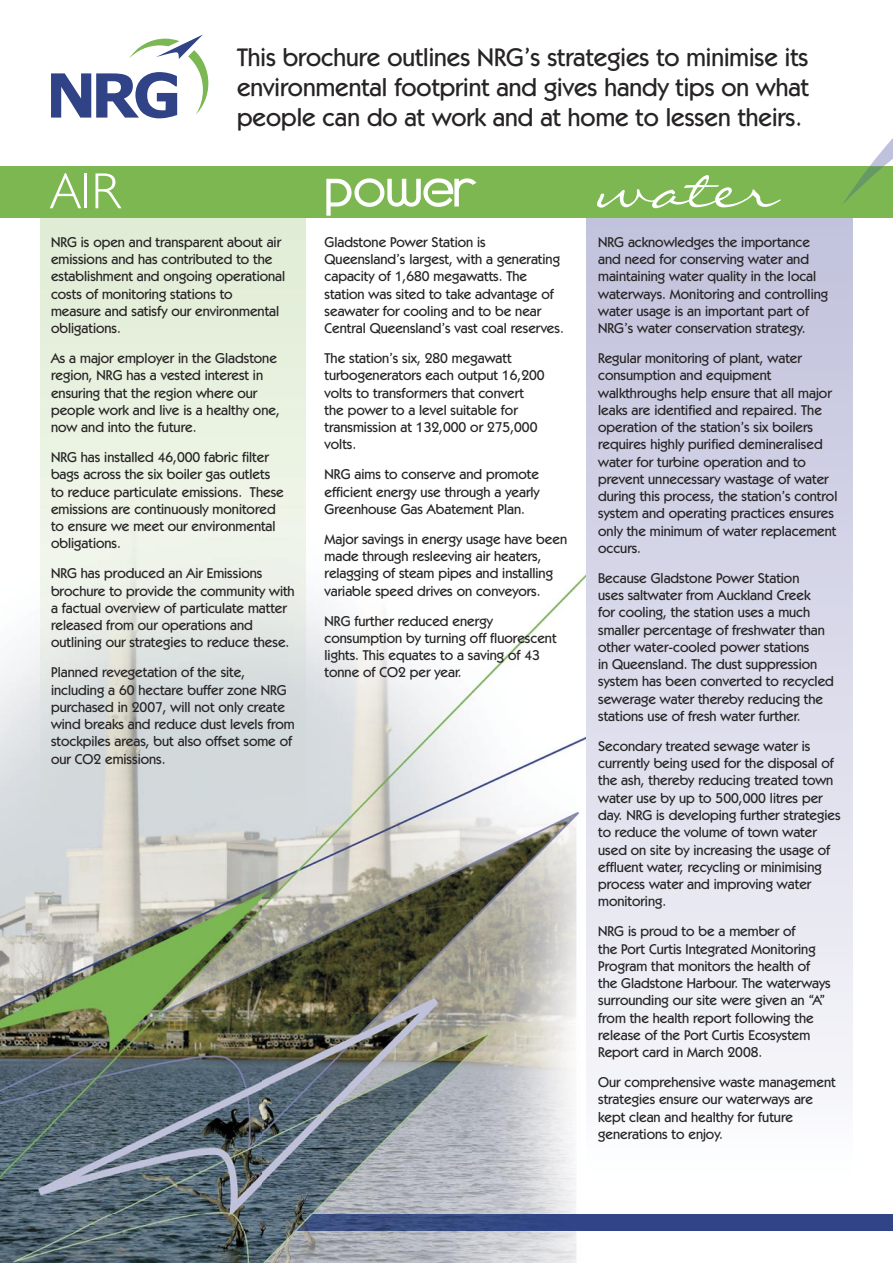
<style>
.page{position:relative;width:893px;height:1263px;background:#fff}
.page>*{position:absolute;margin:0;border:0;box-sizing:border-box;transform-origin:0 0}
.t1{font:54px "Liorah BT";color:#fff}
.t2{font:300 51px "Humanist 521 BT";color:#fff}
.t3{font:500 25.5px/30px "Kabel IT Cby BT";color:#272425;text-align:justify}
.t4{font:500 14.25px/17.2px "Kabel IT Cby BT";color:#272425}
</style>
<div class="page">
<img style="left:473px;top:218px;width:420px;height:1045px">
<img style="left:0;top:641px;width:52px;height:622px">
<img style="left:263px;top:263px;width:210px;height:1000px">
<img style="left:52px;top:842px;width:211px;height:421px">
<img style="left:40px;top:218px;width:265px;height:624px">
<img style="left:18px;top:1214px;width:875px;height:16px">
<div style="left:587px;top:218px;width:266px;height:967px;background:linear-gradient(to bottom,#bfc0db,#fbfbfd)"></div>
<svg style="left:51px;top:35px;width:157px;height:83px"></svg>
<div style="left:0;top:166px;width:893px;height:52px;background:#7db752"></div>
<svg style="left:326px;top:178px;width:150px;height:38px"></svg>
<img style="left:870px;top:138px;width:23px;height:28px">
<svg style="left:843px;top:166px;width:41px;height:38px"></svg>
<h3 class="t3" style="left:237px;top:42px;width:573px">This brochure outlines NRG’s strategies to minimise its environmental footprint and gives handy tips on what people can do at work and at home to lessen theirs.</h3>
<h2 class="t2" style="left:51px;top:160px;width:70px">AIR</h2>
<h1 class="t1" style="left:597px;top:156px;width:182px">water</h1>
<p class="t4" style="left:51px;top:233px;width:236px">NRG is open and transparent about air emissions and has contributed to the establishment and ongoing operational costs of monitoring stations to measure and satisfy our environmental obligations.</p>
<p class="t4" style="left:51px;top:349px;width:230px">As a major employer in the Gladstone region, NRG has a vested interest in ensuring that the region where our people work and live is a healthy one, now and into the future.</p>
<p class="t4" style="left:51px;top:448px;width:234px">NRG has installed 46,000 fabric filter bags across the six boiler gas outlets to reduce particulate emissions. These emissions are continuously monitored to ensure we meet our environmental obligations.</p>
<p class="t4" style="left:51px;top:565px;width:245px">NRG has produced an Air Emissions brochure to provide the community with a factual overview of particulate matter released from our operations and outlining our strategies to reduce these.</p>
<p class="t4" style="left:51px;top:664px;width:245px">Planned revegetation of the site, including a 60 hectare buffer zone NRG purchased in 2007, will not only create wind breaks and reduce dust levels from stockpiles areas, but also offset some of our CO2 emissions.</p>
<p class="t4" style="left:325px;top:233px;width:241px">Gladstone Power Station is Queensland’s largest, with a generating capacity of 1,680 megawatts. The station was sited to take advantage of seawater for cooling and to be near Central Queensland’s vast coal reserves.</p>
<p class="t4" style="left:325px;top:349px;width:222px">The station’s six, 280 megawatt turbogenerators each output 16,200 volts to transformers that convert the power to a level suitable for transmission at 132,000 or 275,000 volts.</p>
<p class="t4" style="left:325px;top:466px;width:217px;text-align:justify">NRG aims to conserve and promote efficient energy use through a yearly Greenhouse Gas Abatement Plan.</p>
<p class="t4" style="left:325px;top:530px;width:244px">Major savings in energy usage have been made through resleeving air heaters, relagging of steam pipes and installing variable speed drives on conveyors.</p>
<p class="t4" style="left:325px;top:612px;width:233px">NRG further reduced energy consumption by turning off fluorescent lights. This equates to a saving of 43 tonne of CO2 per year.</p>
<p class="t4" style="left:598px;top:233px;width:232px">NRG acknowledges the importance and need for conserving water and maintaining water quality in the local waterways. Monitoring and controlling water usage is an important part of NRG’s water conservation strategy.</p>
<p class="t4" style="left:598px;top:349px;width:241px">Regular monitoring of plant, water consumption and equipment walkthroughs help ensure that all major leaks are identified and repaired. The operation of the station’s six boilers requires highly purified demineralised water for turbine operation and to prevent unnecessary wastage of water during this process, the station’s control system and operating practices ensures only the minimum of water replacement occurs.</p>
<p class="t4" style="left:598px;top:569px;width:237px">Because Gladstone Power Station<br>uses saltwater from Auckland Creek<br>for cooling, the station uses a much smaller percentage of freshwater than other water-cooled power stations<br>in Queensland. The dust suppression system has been converted to recycled sewerage water thereby reducing the stations use of fresh water further.</p>
<p class="t4" style="left:598px;top:737px;width:244px">Secondary treated sewage water is currently being used for the disposal of the ash, thereby reducing treated town water use by up to 500,000 litres per day. NRG is developing further strategies to reduce the volume of town water used on site by increasing the usage of effluent water, recycling or minimising process water and improving water monitoring.</p>
<p class="t4" style="left:598px;top:922px;width:234px">NRG is proud to be a member of<br>the Port Curtis Integrated Monitoring Program that monitors the health of the Gladstone Harbour. The waterways surrounding our site were given an “A” from the health report following the release of the Port Curtis Ecosystem Report card in March 2008.</p>
<p class="t4" style="left:598px;top:1073px;width:239px">Our comprehensive waste management strategies ensure our waterways are kept clean and healthy for future generations to enjoy.</p>
</div>
